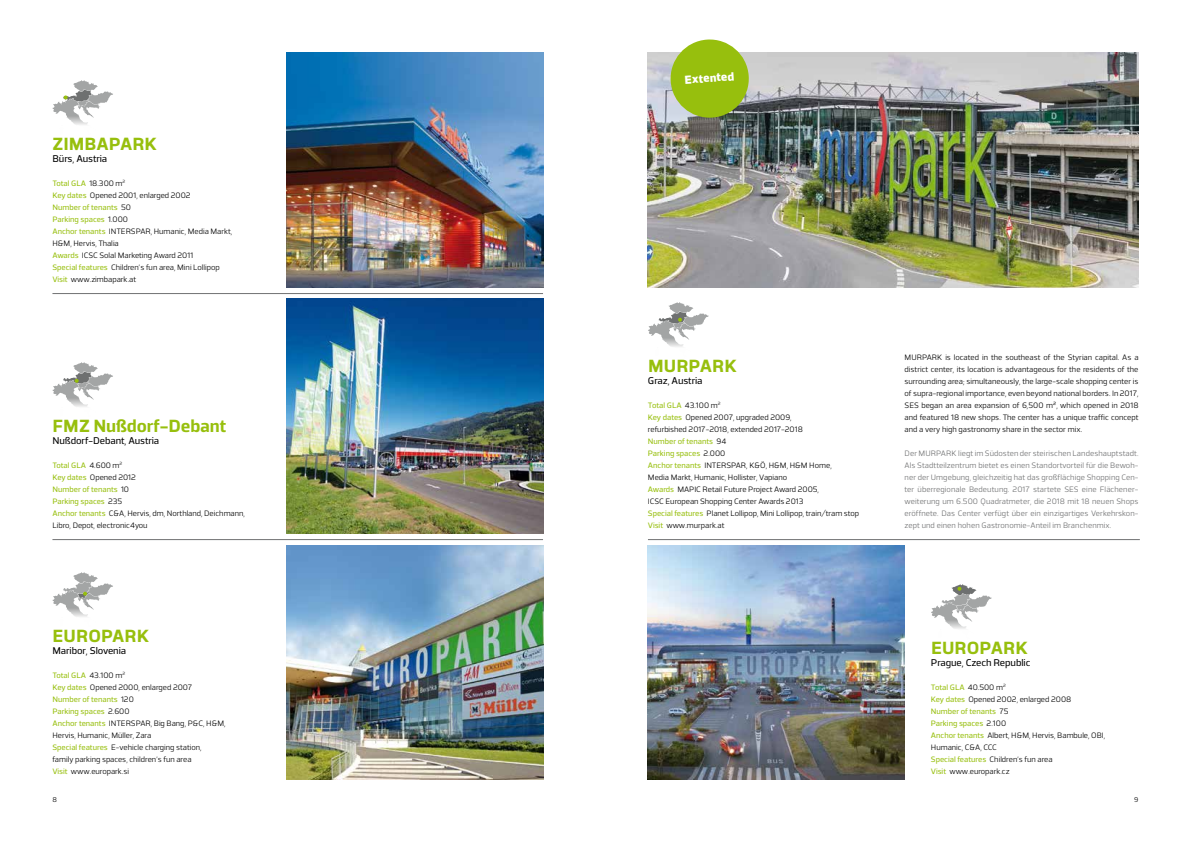
<style>
.page{position:relative;width:1191px;height:842px;background:#fff}
.page>*{position:absolute;margin:0;border:0;box-sizing:border-box;transform-origin:0 0}
.t1{font:700 18px "TCF Noli";color:#97bf0d}
.t2{font:900 12px "TCF Noli";color:#fff}
.t3{font:500 10px "TCF Noli";letter-spacing:-.01em;color:#000}
.t4{font:8px/12px "TCF Noli";letter-spacing:-.005em;color:#000}
.t5{font:8px/12px "TCF Noli";letter-spacing:.005em;color:#707172;text-align:justify}
.t6{font:7px "TCF Noli";color:#000}
.s1{font-weight:500;color:#97bf0d}
</style>
<div class="page">
<img style="left:648px;top:52px;width:490px;height:236px">
<img style="left:286px;top:53px;width:257px;height:235px">
<hr style="left:52px;top:293px;width:491px;height:1px;background:#707172">
<hr style="left:52px;top:539px;width:491px;height:1px;background:#707172">
<svg style="left:52px;top:80px;width:61px;height:45px"></svg>
<svg style="left:669px;top:39px;width:81px;height:80px;background:#a2c03d"></svg>
<hr style="left:648px;top:539px;width:491px;height:1px;background:#707172">
<img style="left:648px;top:546px;width:256px;height:234px">
<svg style="left:931px;top:584px;width:60px;height:45px"></svg>
<img style="left:286px;top:546px;width:257px;height:234px">
<svg style="left:52px;top:572px;width:61px;height:45px"></svg>
<svg style="left:648px;top:302px;width:60px;height:45px"></svg>
<img style="left:286px;top:299px;width:257px;height:235px">
<svg style="left:52px;top:362px;width:61px;height:45px"></svg>
<h1 class="t1" style="left:53px;top:133px;width:106px">ZIMBAPARK</h1>
<p class="t3" style="left:52px;top:152px;width:56px">Bürs, Austria</p>
<p class="t4" style="left:52px;top:177px;width:181px"><span class="s1">Total GLA</span> 18.300 m<sup>2<br></sup><span class="s1">Key dates</span> Opened 2001, enlarged 2002<br><span class="s1">Number of tenants</span> 50<br><span class="s1">Parking spaces</span> 1.000<br><span class="s1">Anchor tenants</span> INTERSPAR, Humanic, Media Markt,<br>H&amp;M, Hervis, Thalia<br><span class="s1">Awards</span> ICSC Solal Marketing Award 2011<br><span class="s1">Special features</span> Children’s fun area, Mini Lollipop<br><span class="s1">Visit</span> www.zimbapark.at</p>
<h1 class="t1" style="left:53px;top:415px;width:175px">FMZ Nußdorf-Debant</h1>
<p class="t3" style="left:52px;top:434px;width:108px">Nußdorf-Debant, Austria</p>
<p class="t4" style="left:52px;top:459px;width:194px"><span class="s1">Total GLA</span> 4.600 m<sup>2<br></sup><span class="s1">Key dates</span> Opened 2012<br><span class="s1">Number of tenants</span> 10<br><span class="s1">Parking spaces</span> 235<br><span class="s1">Anchor tenants</span> C&amp;A, Hervis, dm, Northland, Deichmann,<br>Libro, Depot, electronic4you</p>
<h1 class="t1" style="left:53px;top:625px;width:99px">EUROPARK</h1>
<p class="t3" style="left:52px;top:644px;width:75px">Maribor, Slovenia</p>
<p class="t4" style="left:52px;top:669px;width:175px"><span class="s1">Total GLA</span> 43.100 m<sup>2<br></sup><span class="s1">Key dates</span> Opened 2000, enlarged 2007<br><span class="s1">Number of tenants</span> 120<br><span class="s1">Parking spaces</span> 2.600<br><span class="s1">Anchor tenants</span> INTERSPAR, Big Bang, P&amp;C, H&amp;M,<br>Hervis, Humanic, Müller, Zara<br><span class="s1">Special features</span> E-vehicle charging station,<br>family parking spaces, children’s fun area<br><span class="s1">Visit</span> www.europark.si</p>
<h2 class="t2" style="left:684px;top:72px;width:51px;rotate:-4deg">Extented</h2>
<h1 class="t1" style="left:648px;top:355px;width:91px">MURPARK</h1>
<p class="t3" style="left:648px;top:374px;width:56px">Graz, Austria</p>
<p class="t4" style="left:648px;top:399px;width:213px"><span class="s1">Total GLA</span> 43.100 m<sup>2<br></sup><span class="s1">Key dates</span> Opened 2007, upgraded 2009,<br>refurbished 2017-2018, extended 2017-2018<br><span class="s1">Number of tenants</span> 94<br><span class="s1">Parking spaces</span> 2.000<br><span class="s1">Anchor tenants</span> INTERSPAR, K&amp;Ö, H&amp;M, H&amp;M Home,<br>Media Markt, Humanic, Hollister, Vapiano<br><span class="s1">Awards</span> MAPIC Retail Future Project Award 2005,<br>ICSC European Shopping Center Awards 2013<br><span class="s1">Special features</span> Planet Lollipop, Mini Lollipop, train/tram stop <span class="s1">Visit</span> www.murpark.at</p>
<p class="t4" style="left:904px;top:351px;width:235px;text-align:justify">MURPARK is located in the southeast of the Styrian capital. As a district center, its location is advantageous for the residents of the surrounding area; simultaneously, the large-scale shopping center is of supra-regional importance, even beyond national borders. In 2017, SES began an area expansion of 6,500 m², which opened in 2018 and featured 18 new shops. The center has a unique traffic concept and a very high gastronomy share in the sector mix.</p>
<p class="t5" style="left:904px;top:447px;width:235px">Der MURPARK liegt im Südosten der steirischen Landeshauptstadt.<br>Als Stadtteilzentrum bietet es einen Standortvorteil für die Bewoh&shy;ner der Umgebung, gleichzeitig hat das großflächige Shopping Cen&shy;ter überregionale Bedeutung. 2017 startete SES eine Flächener&shy;weiterung um 6.500 Quadratmeter, die 2018 mit 18 neuen Shops eröffnete. Das Center verfügt über ein einzigartiges Verkehrskon&shy;zept und einen hohen Gastronomie-Anteil im Branchenmix.</p>
<h1 class="t1" style="left:931px;top:637px;width:99px">EUROPARK</h1>
<p class="t3" style="left:931px;top:656px;width:101px">Prague, Czech Republic</p>
<p class="t4" style="left:931px;top:681px;width:176px"><span class="s1">Total GLA</span> 40.500 m<sup>2<br></sup><span class="s1">Key dates</span> Opened 2002, enlarged 2008<br><span class="s1">Number of tenants</span> 75<br><span class="s1">Parking spaces</span> 2.100<br><span class="s1">Anchor tenants</span> Albert, H&amp;M, Hervis, Bambule, OBI,<br>Humanic, C&amp;A, CCC<br><span class="s1">Special features</span> Children’s fun area<br><span class="s1">Visit</span> www.europark.cz</p>
<p class="t6" style="left:52px;top:795px;width:6px">8</p>
<p class="t6" style="left:1134px;top:795px;width:6px">9</p>
</div>
